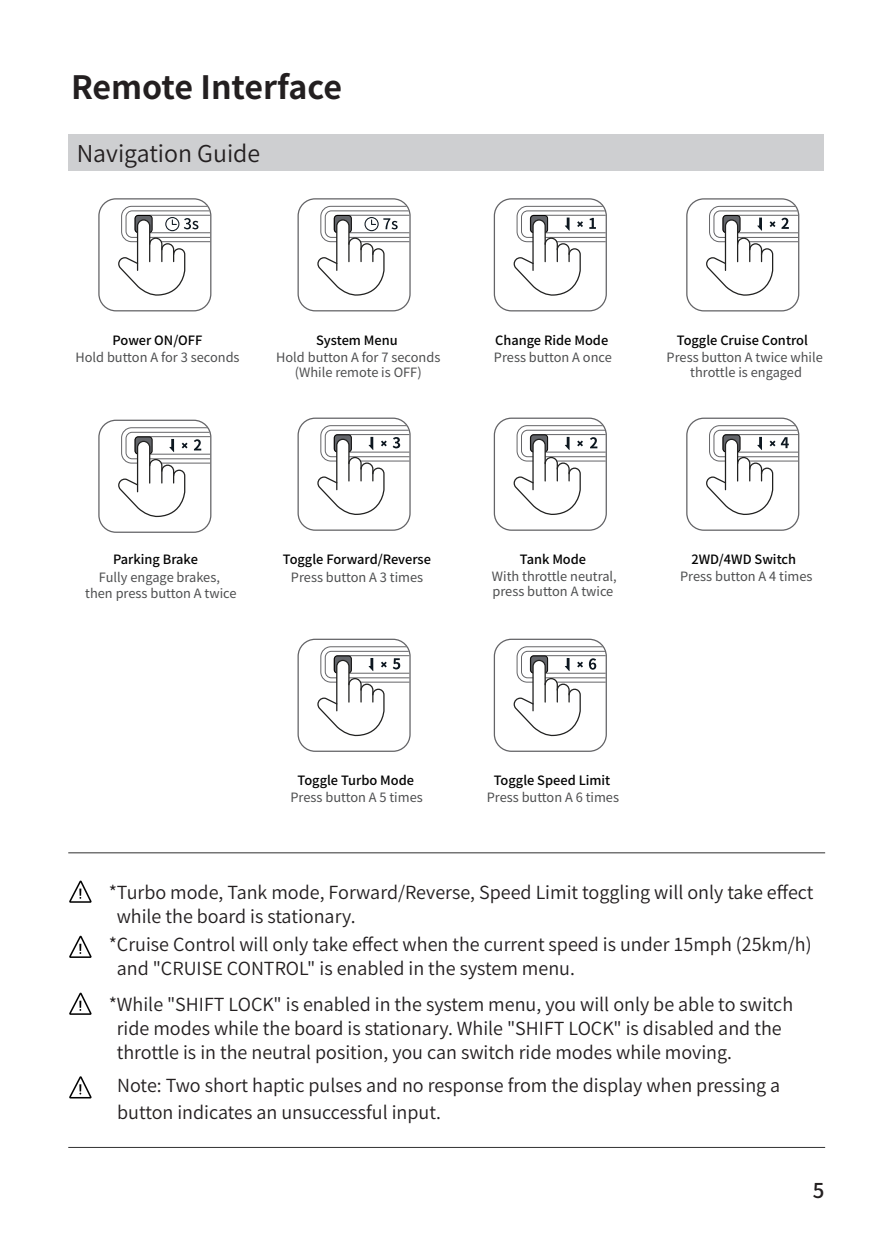
<style>
.page{position:relative;width:893px;height:1251px;background:#fff}
.page>*{position:absolute;margin:0;border:0;box-sizing:border-box;transform-origin:0 0}
.t1{font:700 32.1px "Source Han Sans CN";color:#231f20}
.t2{font:23.1px "Source Han Sans CN";color:#231f20}
.t3{font:500 20.4px "Source Han Sans CN";color:#231f20}
.t4{font:18px/24px "Source Han Sans CN";color:#231f20}
.t5{font:12.9px/15.3px "Source Han Sans CN";color:#4d4e4f;text-align:center}
.t6{font:500 12.9px "Source Han Sans CN";color:#030303}
</style>
<div class="page">
<div style="left:68px;top:135px;width:755px;height:36px;background:#cecfd1"></div>
<svg style="left:69px;top:1076px;width:23px;height:22px"></svg>
<svg style="left:69px;top:992px;width:23px;height:22px"></svg>
<svg style="left:69px;top:935px;width:23px;height:22px"></svg>
<svg style="left:69px;top:880px;width:23px;height:22px"></svg>
<hr style="left:68px;top:852px;width:757px;height:1px;background:#303030">
<hr style="left:68px;top:1146px;width:757px;height:1px;background:#303030">
<div style="left:297px;top:198px;width:114px;height:113px;border:1px solid #646467;border-radius:17px"></div>
<svg style="left:317px;top:206px;width:92px;height:90px"></svg>
<div style="left:494px;top:638px;width:113px;height:113px;border:1px solid #646467;border-radius:17px"></div>
<svg style="left:513px;top:646px;width:93px;height:91px"></svg>
<div style="left:297px;top:638px;width:114px;height:113px;border:1px solid #646467;border-radius:17px"></div>
<svg style="left:317px;top:646px;width:92px;height:91px"></svg>
<div style="left:494px;top:417px;width:113px;height:113px;border:1px solid #646467;border-radius:17px"></div>
<svg style="left:513px;top:425px;width:93px;height:91px"></svg>
<div style="left:297px;top:417px;width:114px;height:113px;border:1px solid #646467;border-radius:17px"></div>
<svg style="left:317px;top:425px;width:92px;height:90px"></svg>
<div style="left:686px;top:198px;width:113px;height:113px;border:1px solid #646467;border-radius:17px"></div>
<svg style="left:706px;top:206px;width:92px;height:91px"></svg>
<div style="left:98px;top:198px;width:113px;height:113px;border:1px solid #646467;border-radius:17px"></div>
<svg style="left:118px;top:206px;width:92px;height:91px"></svg>
<div style="left:494px;top:198px;width:113px;height:113px;border:1px solid #646467;border-radius:17px"></div>
<svg style="left:513px;top:206px;width:93px;height:91px"></svg>
<div style="left:686px;top:417px;width:113px;height:113px;border:1px solid #646467;border-radius:17px"></div>
<svg style="left:706px;top:425px;width:92px;height:91px"></svg>
<div style="left:98px;top:419px;width:113px;height:113px;border:1px solid #646467;border-radius:17px"></div>
<svg style="left:118px;top:427px;width:92px;height:91px"></svg>
<h1 class="t1" style="left:71px;top:69px;width:273px">Remote Interface</h1>
<p class="t2" style="left:77px;top:140px;width:185px">Navigation Guide</p>
<p class="t6" style="left:113px;top:333px;width:91px">Power ON/OFF</p>
<p class="t5" style="left:75px;top:350px;width:166px">Hold button A for 3 seconds</p>
<p class="t6" style="left:316px;top:333px;width:83px">System Menu</p>
<p class="t5" style="left:276px;top:350px;width:166px">Hold button A for 7 seconds (While remote is OFF)</p>
<p class="t6" style="left:495px;top:333px;width:115px">Change Ride Mode</p>
<p class="t5" style="left:494px;top:350px;width:119px">Press button A once</p>
<p class="t6" style="left:677px;top:333px;width:132px">Toggle Cruise Control</p>
<p class="t5" style="left:667px;top:350px;width:158px">Press button A twice while throttle is engaged</p>
<p class="t6" style="left:113px;top:552px;width:86px">Parking Brake</p>
<p class="t5" style="left:85px;top:570px;width:153px">Fully engage brakes, then press button A twice</p>
<p class="t6" style="left:283px;top:552px;width:150px">Toggle Forward/Reverse</p>
<p class="t5" style="left:291px;top:570px;width:134px">Press button A 3 times</p>
<p class="t6" style="left:520px;top:552px;width:68px">Tank Mode</p>
<p class="t5" style="left:492px;top:568px;width:126px;text-align:left">With throttle neutral, press button A twice</p>
<p class="t6" style="left:691px;top:552px;width:106px">2WD/4WD Switch</p>
<p class="t5" style="left:680px;top:568px;width:134px">Press button A 4 times</p>
<p class="t6" style="left:298px;top:772px;width:118px">Toggle Turbo Mode</p>
<p class="t5" style="left:290px;top:789px;width:134px">Press button A 5 times</p>
<p class="t6" style="left:494px;top:772px;width:118px">Toggle Speed Limit</p>
<p class="t5" style="left:487px;top:789px;width:134px">Press button A 6 times</p>
<p class="t4" style="left:117px;top:880px;width:698px;text-indent:-8px">*Turbo mode, Tank mode, Forward/Reverse, Speed Limit toggling will only take effect while the board is stationary.</p>
<p class="t4" style="left:117px;top:932px;width:696px;text-indent:-8px">*Cruise Control will only take effect when the current speed is under 15mph (25km/h) and "CRUISE CONTROL" is enabled in the system menu.</p>
<p class="t4" style="left:117px;top:992px;width:678px;text-indent:-8px">*While "SHIFT LOCK" is enabled in the system menu, you will only be able to switch ride modes while the board is stationary. While "SHIFT LOCK" is disabled and the throttle is in the neutral position, you can switch ride modes while moving.</p>
<p class="t4" style="left:117px;top:1072px;width:665px;line-height:27px">Note: Two short haptic pulses and no response from the display when pressing a button indicates an unsuccessful input.</p>
<p class="t3" style="left:813px;top:1179px;width:13px">5</p>
</div>
